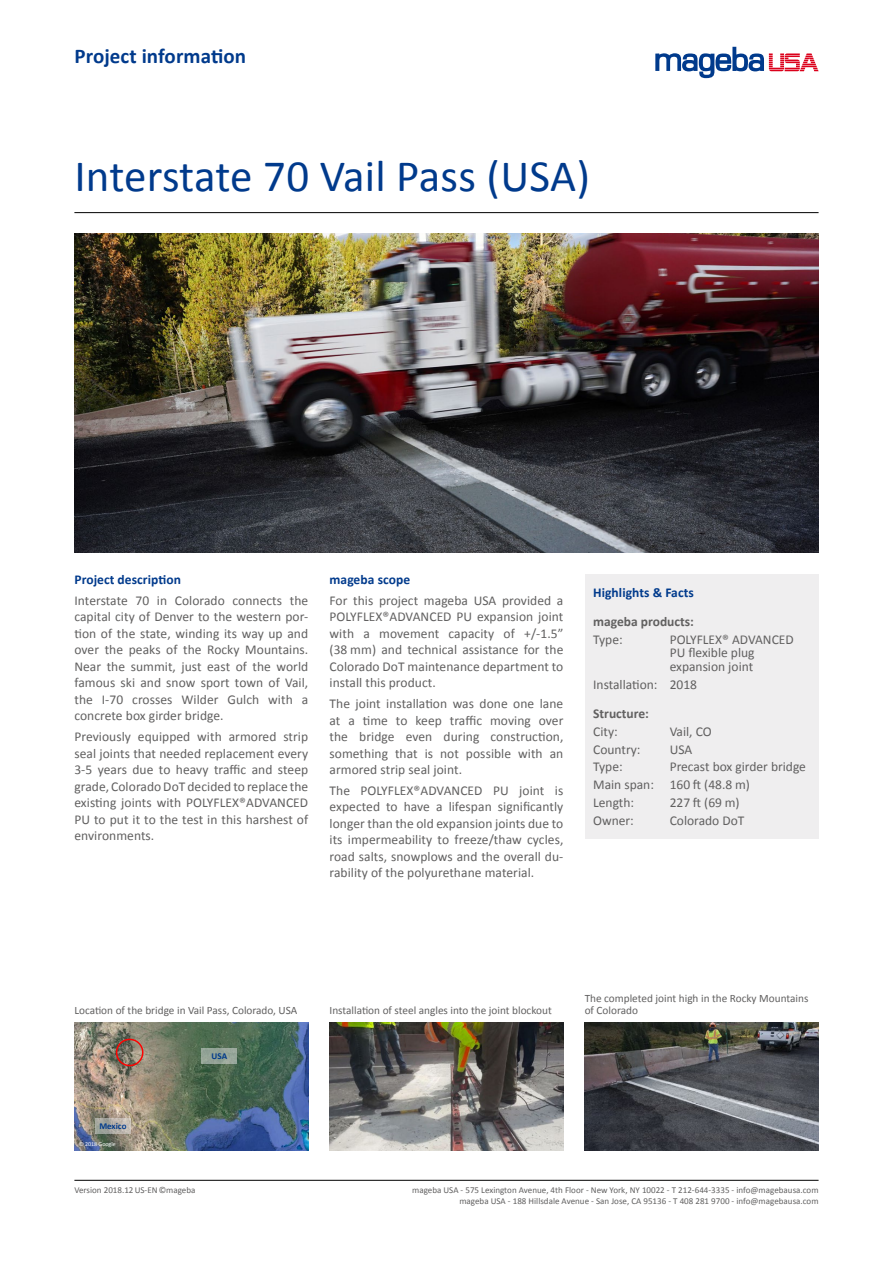
<style>
.page{position:relative;width:893px;height:1263px;background:#fff}
.page>*{position:absolute;margin:0;border:0;box-sizing:border-box;transform-origin:0 0}
.t1{font:45px "Calibri";letter-spacing:-.005em;color:#003a8c}
.t2{font:700 21px "Calibri";letter-spacing:.005em;color:#003a8c}
.t3{font:13.5px/16.5px "Calibri";letter-spacing:.005em;color:#616060;text-align:justify}
.t4{font:700 13.5px "Calibri";letter-spacing:.005em;color:#003a8c}
.t5{font:700 13.5px "Calibri";color:#616060}
.t6{font:11.25px "Calibri";color:#616060}
.t7{font:9px "Calibri";color:#616060}
.t8{font:700 9px "Calibri";color:#003a8c}
.t9{font:6px "Calibri";color:#fff}
</style>
<div class="page">
<hr style="left:74px;top:1180px;width:745px;height:1px;background:#000">
<hr style="left:74px;top:212px;width:745px;height:1px;background:#000">
<img style="left:74px;top:234px;width:745px;height:319px">
<img style="left:74px;top:1023px;width:234px;height:127px">
<img style="left:330px;top:1023px;width:233px;height:127px">
<div style="left:116px;top:1039px;width:27px;height:27px;border:2px solid #fc0301;border-radius:50%"></div>
<img style="left:585px;top:1023px;width:234px;height:127px">
<div style="left:585px;top:574px;width:234px;height:265px;background:#efeeef"></div>
<div style="left:202px;top:1048px;width:35px;height:15px;background:#94a497"></div>
<svg style="left:95px;top:1118px;width:36px;height:15px"></svg>
<svg style="left:655px;top:47px;width:164px;height:31px"></svg>
<h2 class="t2" style="left:74px;top:41px;width:173px">Project information</h2>
<h1 class="t1" style="left:74px;top:145px;width:517px">Interstate 70 Vail Pass (USA)</h1>
<p class="t4" style="left:74px;top:570px;width:108px">Project description</p>
<p class="t3" style="left:74px;top:592px;width:235px">Interstate 70 in Colorado connects the capital city of Denver to the western por&shy;tion of the state, winding its way up and over the peaks of the Rocky Mountains.<br>Near the summit, just east of the world famous ski and snow sport town of Vail, the I-70 crosses Wilder Gulch with a concrete box girder bridge.</p>
<p class="t3" style="left:74px;top:728px;width:235px">Previously equipped with armored strip seal joints that needed replacement every 3-5 years due to heavy traffic and steep grade, Colorado DoT decided to replace the existing joints with POLYFLEX®ADVANCED PU to put it to the test in this harshest of environments.</p>
<p class="t4" style="left:330px;top:570px;width:82px">mageba scope</p>
<p class="t3" style="left:330px;top:592px;width:235px">For this project mageba USA provided a POLYFLEX®ADVANCED PU expansion joint with a movement capacity of +/-1.5” (38 mm) and technical assistance for the Colorado DoT maintenance department to install this product.</p>
<p class="t3" style="left:330px;top:695px;width:235px">The joint installation was done one lane at a time to keep traffic moving over the bridge even during construction, something that is not possible with an armored strip seal joint.</p>
<p class="t3" style="left:330px;top:782px;width:235px">The POLYFLEX®ADVANCED PU joint is expected to have a lifespan significantly longer than the old expansion joints due to its impermeability to freeze/thaw cycles, road salts, snowplows and the overall du&shy;rability of the polyurethane material.</p>
<p class="t4" style="left:593px;top:583px;width:102px">Highlights &amp; Facts</p>
<p class="t5" style="left:593px;top:612px;width:102px">mageba products:</p>
<p class="t3" style="left:593px;top:631px;width:31px">Type:</p>
<p class="t3" style="left:670px;top:632px;width:126px;line-height:13.5px;text-align:left">POLYFLEX® ADVANCED<br>PU flexible plug expansion joint</p>
<p class="t3" style="left:593px;top:676px;width:105px">Installation: 2018</p>
<p class="t5" style="left:593px;top:704px;width:57px">Structure:</p>
<p class="t3" style="left:593px;top:723px;width:26px">City:</p>
<p class="t3" style="left:670px;top:723px;width:44px">Vail, CO</p>
<p class="t3" style="left:593px;top:740px;width:49px">Country:</p>
<p class="t3" style="left:670px;top:740px;width:24px">USA</p>
<p class="t3" style="left:593px;top:758px;width:31px">Type:</p>
<p class="t3" style="left:593px;top:757px;width:214px;line-height:17.7px;text-align:left;text-indent:76px">Precast box girder bridge<br>Main span: 160 ft (48.8 m)<br>Length:</p>
<p class="t3" style="left:670px;top:794px;width:71px">227 ft (69 m)</p>
<p class="t3" style="left:593px;top:811px;width:42px">Owner:</p>
<p class="t3" style="left:670px;top:811px;width:76px">Colorado DoT</p>
<p class="t6" style="left:74px;top:1003px;width:224px">Location of the bridge in Vail Pass, Colorado, USA</p>
<p class="t8" style="left:99px;top:1120px;width:29px">Mexico</p>
<p class="t9" style="left:79px;top:1140px;width:39px">© 2018 Google</p>
<p class="t8" style="left:212px;top:1050px;width:17px">USA</p>
<p class="t6" style="left:585px;top:991px;width:225px">The completed joint high in the Rocky Mountains</p>
<p class="t6" style="left:330px;top:1003px;width:224px">Installation of steel angles into the joint blockout</p>
<p class="t6" style="left:585px;top:1003px;width:55px">of Colorado</p>
<p class="t7" style="left:74px;top:1184px;width:123px">Version 2018.12 US-EN ©mageba</p>
<p class="t7" style="left:412px;top:1184px;width:408px">mageba USA - 575 Lexington Avenue, 4th Floor - New York, NY 10022 - T 212-644-3335 - info@magebausa.com</p>
<p class="t7" style="left:459px;top:1194px;width:361px">mageba USA - 188 Hillsdale Avenue - San Jose, CA 95136 - T 408 281 9700 - info@magebausa.com</p>
</div>
